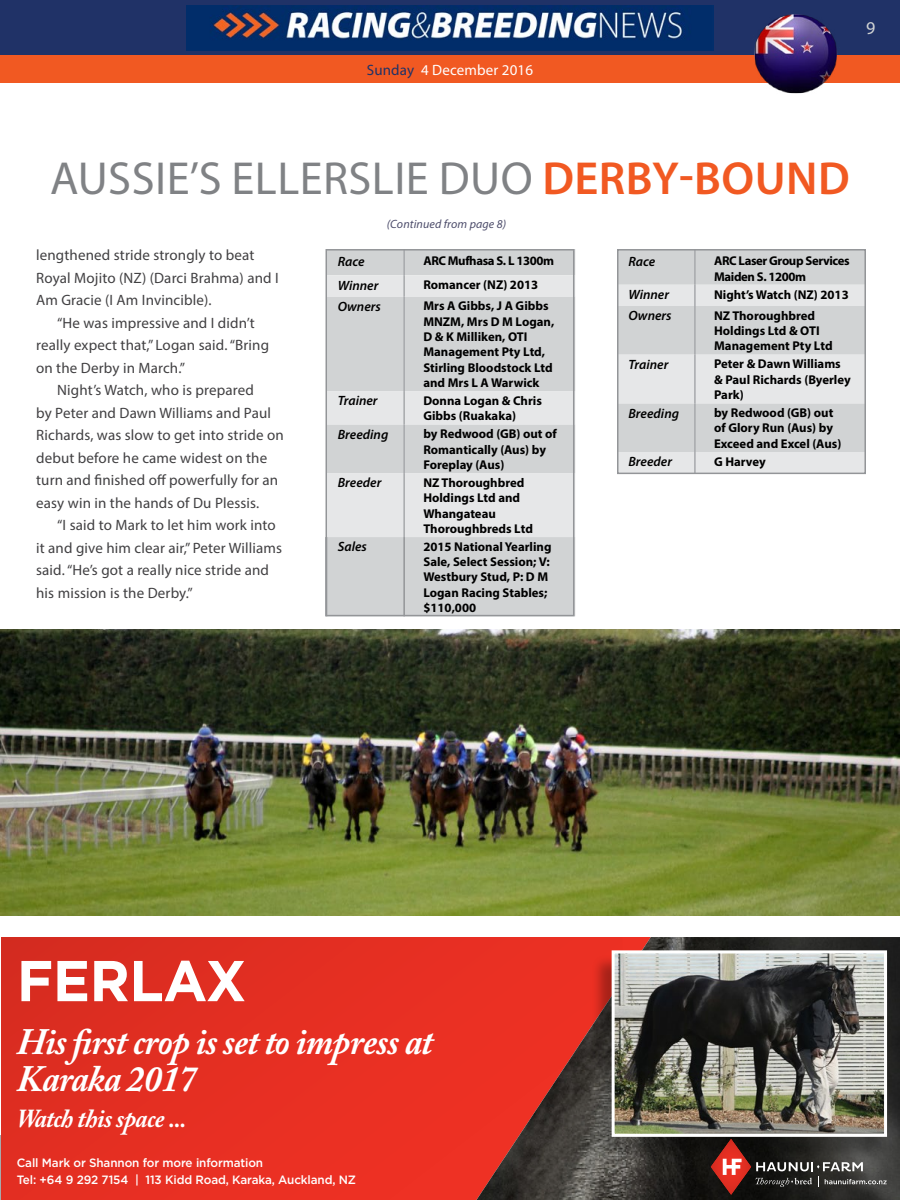
<style>
.page{position:relative;width:900px;height:1200px;background:#fff}
.page>*{position:absolute;margin:0;border:0;box-sizing:border-box;transform-origin:0 0}
.t1{font:700 57.45px "Gotham";letter-spacing:-.01em;color:#fff}
.t2{font:46.5px "Myriad Pro";letter-spacing:.01em;color:#808285}
.t3{font:italic 700 37.05px/37px "Adobe Caslon Pro";letter-spacing:-.02em;color:#fff}
.t4{font:italic 700 25.8px "Adobe Caslon Pro";letter-spacing:-.02em;color:#fff}
.t5{font:18px "Myriad Pro";color:#d1d4d4}
.t6{font:15px "Myriad Pro";letter-spacing:.01em;color:#414042}
.t7{font:15px "Myriad Pro";letter-spacing:.01em;color:#fff}
.t8{font:italic 600 13.5px "Myriad Pro";color:#000}
.t9{font:700 12.75px/15.3px "Myriad Pro";color:#000}
.t10{font:700 12.75px/15.3px "Myriad Pro";letter-spacing:-.03em;color:#000}
.t11{font:500 12px/17.4px "Gotham";letter-spacing:-.01em;color:#fff}
.t12{font:italic 12px "Myriad Pro";letter-spacing:.01em;color:#4d4d6b}
.s1{color:#203267}
.s2{font-weight:600;color:#f15922}
</style>
<div class="page">
<div style="left:0;top:0;width:900px;height:64px;background:#203267"></div>
<div style="left:0;top:56px;width:900px;height:27px;background:#f15922"></div>
<img style="left:187px;top:5px;width:526px;height:46px">
<img style="left:752px;top:14px;width:88px;height:80px">
<div style="left:620px;top:252px;width:243px;height:33px;background:#d1d3d4"></div>
<svg style="left:620px;top:285px;width:243px;height:186px;background:#dbdcdd"></svg>
<hr style="left:694px;top:249px;width:2px;height:36px;background:#a7a9ac">
<hr style="left:694px;top:285px;width:2px;height:21px;background:#a7a9ac">
<hr style="left:694px;top:306px;width:2px;height:49px;background:#a7a9ac">
<hr style="left:694px;top:355px;width:2px;height:48px;background:#a7a9ac">
<hr style="left:694px;top:403px;width:2px;height:49px;background:#a7a9ac">
<hr style="left:694px;top:452px;width:2px;height:21px;background:#a7a9ac">
<div style="left:329px;top:249px;width:246px;height:367px;background:#d1d3d4"></div>
<svg style="left:329px;top:275px;width:246px;height:262px;background:#dadcdd"></svg>
<hr style="left:403px;top:249px;width:2px;height:26px;background:#a7a9ac">
<hr style="left:403px;top:275px;width:2px;height:22px;background:#a7a9ac">
<hr style="left:403px;top:297px;width:2px;height:94px;background:#a7a9ac">
<hr style="left:403px;top:391px;width:2px;height:33px;background:#a7a9ac">
<hr style="left:403px;top:424px;width:2px;height:49px;background:#a7a9ac">
<hr style="left:403px;top:473px;width:2px;height:64px;background:#a7a9ac">
<hr style="left:403px;top:537px;width:2px;height:79px;background:#939598">
<div style="left:617px;top:249px;width:249px;height:225px;border:2px solid #939598"></div>
<div style="left:326px;top:249px;width:248px;height:367px;border:2px solid #939598"></div>
<svg style="left:1px;top:937px;width:475px;height:263px;background:#e42e22"></svg>
<img style="left:476px;top:937px;width:424px;height:263px">
<div style="left:591px;top:955px;width:295px;height:206px;background:#000;opacity:.3"></div>
<img style="left:616px;top:954px;width:267px;height:179px">
<div style="left:612px;top:950px;width:275px;height:187px;border:3px solid #fff"></div>
<svg style="left:711px;top:1139px;width:176px;height:56px;background:#4a3835"></svg>
<img style="left:0;top:630px;width:900px;height:286px">
<p class="t7" style="left:367px;top:61px;width:168px"><span class="s1">Sunday</span> 4 December 2016</p>
<h3 class="t5" style="left:866px;top:17px;width:11px">9</h3>
<h2 class="t2" style="left:50px;top:150px;width:801px">AUSSIE’S ELLERSLIE DUO <span class="s2">DERBY-BOUND</span></h2>
<p class="t6" style="left:36px;top:246px;width:220px">lengthened stride strongly to beat</p>
<p class="t6" style="left:36px;top:269px;width:244px">Royal Mojito (NZ) (Darci Brahma) and I</p>
<p class="t6" style="left:36px;top:291px;width:177px">Am Gracie (I Am Invincible).</p>
<p class="t6" style="left:57px;top:314px;width:199px">“He was impressive and I didn’t</p>
<p class="t6" style="left:36px;top:336px;width:234px">really expect that,” Logan said. “Bring</p>
<p class="t6" style="left:36px;top:359px;width:151px">on the Derby in March.”</p>
<p class="t6" style="left:57px;top:381px;width:198px">Night’s Watch, who is prepared</p>
<p class="t6" style="left:36px;top:404px;width:236px">by Peter and Dawn Williams and Paul</p>
<p class="t6" style="left:36px;top:426px;width:249px">Richards, was slow to get into stride on</p>
<p class="t6" style="left:36px;top:449px;width:233px">debut before he came widest on the</p>
<p class="t6" style="left:36px;top:471px;width:244px">turn and finished off powerfully for an</p>
<p class="t6" style="left:36px;top:494px;width:225px">easy win in the hands of Du Plessis.</p>
<p class="t6" style="left:57px;top:516px;width:220px">“I said to Mark to let him work into</p>
<p class="t6" style="left:36px;top:539px;width:247px">it and give him clear air,” Peter Williams</p>
<p class="t6" style="left:36px;top:561px;width:234px">said. “He’s got a really nice stride and</p>
<p class="t6" style="left:36px;top:584px;width:158px">his mission is the Derby.”</p>
<p class="t12" style="left:387px;top:217px;width:121px">(Continued from page 8)</p>
<p class="t8" style="left:338px;top:253px;width:28px">Race</p>
<p class="t10" style="left:423px;top:253px;width:132px">ARC Mufhasa S. L 1300m</p>
<p class="t8" style="left:338px;top:276px;width:42px">Winner</p>
<p class="t9" style="left:423px;top:277px;width:116px">Romancer (NZ) 2013</p>
<p class="t8" style="left:338px;top:298px;width:45px">Owners</p>
<p class="t9" style="left:423px;top:298px;width:133px">Mrs A Gibbs, J A Gibbs<br>MNZM, Mrs D M Logan,<br>D &amp; K Milliken, OTI<br>Management Pty Ltd,<br>Stirling Bloodstock Ltd and Mrs L A Warwick</p>
<p class="t8" style="left:338px;top:392px;width:41px">Trainer</p>
<p class="t9" style="left:423px;top:393px;width:120px">Donna Logan &amp; Chris<br>Gibbs (Ruakaka)</p>
<p class="t8" style="left:338px;top:426px;width:52px">Breeding</p>
<p class="t9" style="left:423px;top:426px;width:135px">by Redwood (GB) out of<br>Romantically (Aus) by<br>Foreplay (Aus)</p>
<p class="t8" style="left:338px;top:474px;width:45px">Breeder</p>
<p class="t9" style="left:423px;top:475px;width:111px">NZ Thoroughbred<br>Holdings Ltd and<br>Whangateau<br>Thoroughbreds Ltd</p>
<p class="t8" style="left:338px;top:538px;width:31px">Sales</p>
<p class="t9" style="left:423px;top:539px;width:130px">2015 National Yearling<br>Sale, Select Session; V:<br>Westbury Stud, P: D M<br>Logan Racing Stables; $110,000</p>
<p class="t8" style="left:629px;top:253px;width:28px">Race</p>
<p class="t10" style="left:714px;top:253px;width:137px">ARC Laser Group Services<br>Maiden S. 1200m</p>
<p class="t8" style="left:629px;top:286px;width:42px">Winner</p>
<p class="t9" style="left:714px;top:286px;width:136px">Night’s Watch (NZ) 2013</p>
<p class="t8" style="left:629px;top:307px;width:45px">Owners</p>
<p class="t9" style="left:714px;top:307px;width:120px">NZ Thoroughbred<br>Holdings Ltd &amp; OTI<br>Management Pty Ltd</p>
<p class="t8" style="left:629px;top:356px;width:41px">Trainer</p>
<p class="t9" style="left:714px;top:356px;width:138px">Peter &amp; Dawn Williams &amp; Paul Richards (Byerley<br>Park)</p>
<p class="t8" style="left:629px;top:405px;width:52px">Breeding</p>
<p class="t9" style="left:714px;top:405px;width:129px">by Redwood (GB) out of Glory Run (Aus) by<br>Exceed and Excel (Aus)</p>
<p class="t8" style="left:629px;top:453px;width:45px">Breeder</p>
<p class="t9" style="left:714px;top:453px;width:53px">G Harvey</p>
<h1 class="t1" style="left:17px;top:943px;width:231px">FERLAX</h1>
<h3 class="t3" style="left:17px;top:1022px;width:418px">His first crop is set to impress at<br>Karaka 2017</h3>
<h3 class="t4" style="left:17px;top:1103px;width:171px">Watch this space ...</h3>
<p class="t11" style="left:17px;top:1154px;width:341px">Call Mark or Shannon for more information<br>Tel: +64 9 292 7154 | 113 Kidd Road, Karaka, Auckland, NZ</p>
</div>
